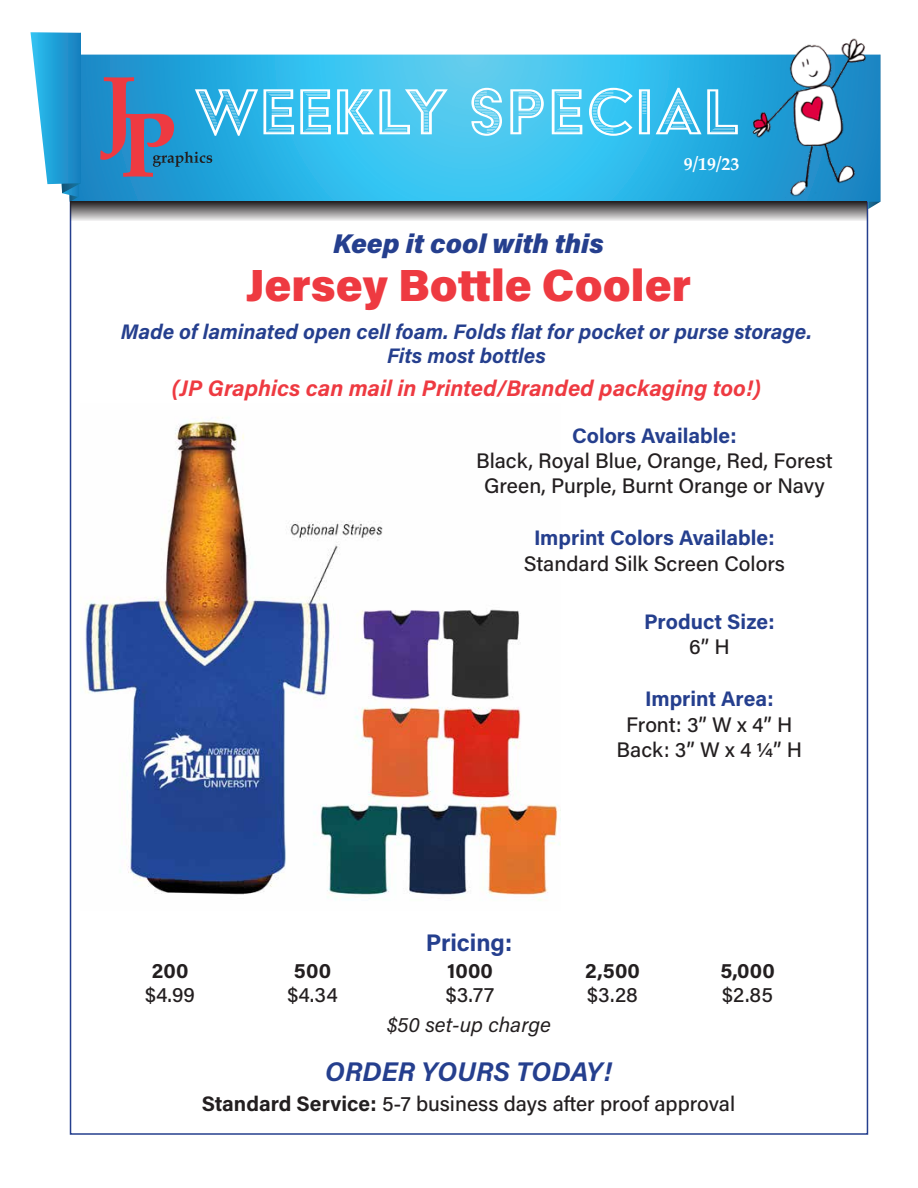
<style>
.page{position:relative;width:918px;height:1188px;background:#fff}
.page>*{position:absolute;margin:0;border:0;box-sizing:border-box;transform-origin:0 0}
.t1{font:75px "Acier BAT Text Gris";letter-spacing:.01em;color:#fff}
.t2{font:900 45px "Acumin Pro";color:#ee3a41}
.t3{font:italic 900 27px "Acumin Pro";color:#253f8e}
.t4{font:italic 700 27px "Acumin Pro";color:#253f8e}
.t5{font:700 24px "Acumin Pro";color:#253f8e}
.t6{font:italic 700 22.5px "Acumin Pro";color:#ee3a41}
.t7{font:500 21px/25.2px "Acumin Pro";color:#231f20;text-align:center}
.t8{font:italic 700 21px/24px "Acumin Pro";color:#253f8e;text-align:center}
.t9{font:700 21px "Acumin Pro";letter-spacing:.01em;color:#231f20}
.t10{font:italic 21px "Acumin Pro";color:#231f20}
.t11{font:700 21px/25.2px "Acumin Pro";color:#253f8e;text-align:center}
.t12{font:700 18px "Palatino";color:#fff}
.s1{font-weight:700;color:#253f8e}
.s2{font-weight:500;color:#231f20}
.s3{font-weight:700}
</style>
<div class="page">
<svg style="left:868px;top:202px;width:12px;height:7px"></svg>
<svg style="left:81px;top:55px;width:799px;height:147px;background:#34b8e8"></svg>
<svg style="left:31px;top:32px;width:50px;height:170px"></svg>
<div style="left:70px;top:201px;width:797px;height:20px;background:linear-gradient(to bottom,#1f1c1d,#e5e4e5)"></div>
<svg style="left:100px;top:77px;width:112px;height:100px;background:#4b81af"></svg>
<img style="left:747px;top:38px;width:124px;height:165px">
<img style="left:85px;top:417px;width:475px;height:484px">
<p class="t1" style="left:194px;top:72px;width:547px">WEEKLY SPECIAL</p>
<p class="t12" style="left:684px;top:148px;width:57px">9/19/23</p>
<p class="t3" style="left:333px;top:224px;width:272px">Keep it cool with this</p>
<p class="t2" style="left:246px;top:254px;width:447px">Jersey Bottle Cooler</p>
<p class="t8" style="left:121px;top:319px;width:693px">Made of laminated open cell foam. Folds flat for pocket or purse storage.<br>Fits most bottles</p>
<p class="t6" style="left:172px;top:372px;width:591px">(JP Graphics can mail in Printed/Branded packaging too!)</p>
<p class="t7" style="left:476px;top:422px;width:358px"><span class="s1">Colors Available:<br></span>Black, Royal Blue, Orange, Red, Forest<br>Green, Purple, Burnt Orange or Navy</p>
<p class="t7" style="left:524px;top:525px;width:263px"><span class="s1">Imprint Colors Available:<br></span>Standard Silk Screen Colors</p>
<p class="t5" style="left:426px;top:925px;width:88px">Pricing:</p>
<p class="t11" style="left:644px;top:608px;width:132px">Product Size:<br><span class="s2">6” H</span></p>
<p class="t7" style="left:617px;top:686px;width:187px"><span class="s1">Imprint Area:<br></span>Front: 3” W x 4” H<br>Back: 3” W x 4 ¼” H</p>
<p class="t9" style="left:152px;top:955px;width:38px">200</p>
<p class="t9" style="left:294px;top:955px;width:39px">500</p>
<p class="t9" style="left:447px;top:955px;width:47px">1000</p>
<p class="t9" style="left:585px;top:955px;width:56px">2,500</p>
<p class="t9" style="left:720px;top:955px;width:56px">5,000</p>
<p class="t7" style="left:145px;top:981px;width:51px">$4.99</p>
<p class="t7" style="left:287px;top:981px;width:52px">$4.34</p>
<p class="t7" style="left:446px;top:981px;width:50px">$3.77</p>
<p class="t7" style="left:587px;top:981px;width:52px">$3.28</p>
<p class="t7" style="left:722px;top:981px;width:52px">$2.85</p>
<p class="t10" style="left:387px;top:1010px;width:165px">$50 set-up charge</p>
<p class="t4" style="left:325px;top:1052px;width:288px">ORDER YOURS TODAY!</p>
<p class="t7" style="left:202px;top:1090px;width:535px"><span class="s3">Standard Service:</span> 5-7 business days after proof approval</p>
</div>
